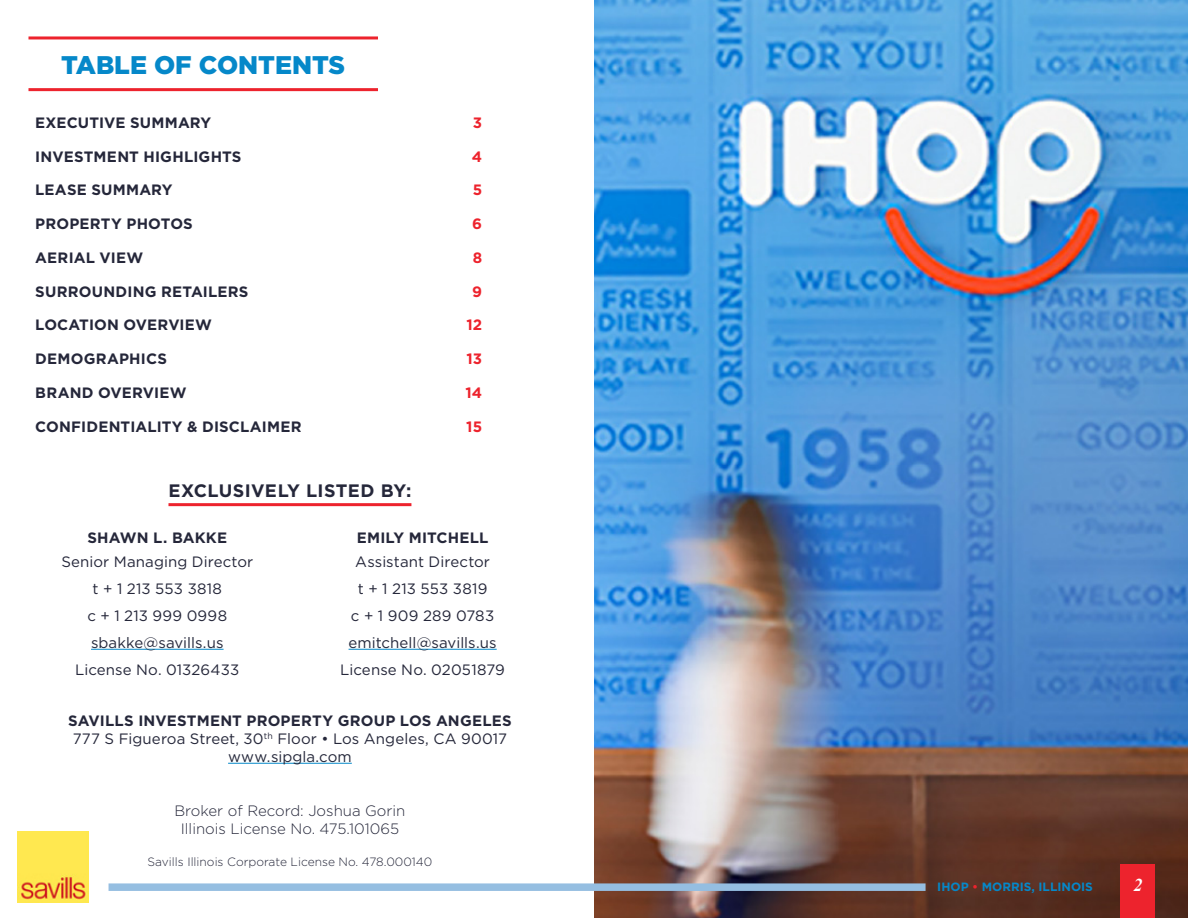
<style>
.page{position:relative;width:1188px;height:918px;background:#fff}
.page>*{position:absolute;margin:0;border:0;box-sizing:border-box;transform-origin:0 0}
.t1{font:900 25.5px "Gotham";color:#0588c9}
.t2{font:700 18px "Gotham";letter-spacing:.02em;color:#25273a}
.t3{font:italic 700 18px "Times New Roman";color:#fff}
.t4{font:15px/18px "Gotham";letter-spacing:.01em;color:#25273a;text-align:center}
.t5{font:700 15px "Gotham";letter-spacing:.01em;color:#25273a}
.t6{font:300 15px/18px "Gotham";color:#25273a;text-align:center}
.t7{font:15px "Gotham";color:#24273a}
.t8{font:700 15px "Gotham";letter-spacing:.005em;color:#ed232d}
.t9{font:300 12px "Gotham";color:#25273a}
.t10{font:700 12px "Gotham";color:#0588c9}
.s1{font-weight:700}
.s2{color:#24273a}
.s3{color:#ed232d}
</style>
<div class="page">
<img style="left:594px;top:0;width:594px;height:918px">
<div style="left:109px;top:883px;width:817px;height:8px;background:#95bee1"></div>
<div style="left:1120px;top:864px;width:35px;height:54px;background:#ed232d"></div>
<hr style="left:28px;top:36px;width:350px;height:3px;background:#ed232d">
<hr style="left:28px;top:88px;width:350px;height:3px;background:#ed232d">
<img style="left:17px;top:831px;width:71px;height:71px">
<hr style="left:168px;top:503px;width:243px;height:3px;background:#ed232d">
<hr style="left:91px;top:649px;width:133px;height:1px;background:#0588c9">
<hr style="left:349px;top:649px;width:148px;height:1px;background:#0588c9">
<hr style="left:228px;top:763px;width:124px;height:1px;background:#0588c9">
<h1 class="t1" style="left:61px;top:47px;width:285px">TABLE OF CONTENTS</h1>
<p class="t5" style="left:35px;top:113px;width:178px">EXECUTIVE SUMMARY</p>
<p class="t8" style="left:473px;top:113px;width:11px">3</p>
<p class="t5" style="left:35px;top:146px;width:208px">INVESTMENT HIGHLIGHTS</p>
<p class="t8" style="left:472px;top:146px;width:12px">4</p>
<p class="t5" style="left:35px;top:180px;width:139px">LEASE SUMMARY</p>
<p class="t8" style="left:473px;top:180px;width:11px">5</p>
<p class="t5" style="left:35px;top:214px;width:159px">PROPERTY PHOTOS</p>
<p class="t8" style="left:472px;top:214px;width:11px">6</p>
<p class="t5" style="left:35px;top:248px;width:109px">AERIAL VIEW</p>
<p class="t8" style="left:473px;top:248px;width:11px">8</p>
<p class="t5" style="left:35px;top:281px;width:215px">SURROUNDING RETAILERS</p>
<p class="t8" style="left:472px;top:281px;width:11px">9</p>
<p class="t5" style="left:35px;top:315px;width:178px">LOCATION OVERVIEW</p>
<p class="t8" style="left:466px;top:315px;width:17px">12</p>
<p class="t5" style="left:35px;top:349px;width:133px">DEMOGRAPHICS</p>
<p class="t8" style="left:466px;top:349px;width:17px">13</p>
<p class="t5" style="left:35px;top:383px;width:153px">BRAND OVERVIEW</p>
<p class="t8" style="left:466px;top:383px;width:18px">14</p>
<p class="t5" style="left:35px;top:416px;width:268px">CONFIDENTIALITY &amp; DISCLAIMER</p>
<p class="t8" style="left:466px;top:416px;width:17px">15</p>
<p class="t2" style="left:168px;top:479px;width:244px">EXCLUSIVELY LISTED BY:</p>
<p class="t5" style="left:87px;top:528px;width:141px">SHAWN L. BAKKE</p>
<p class="t5" style="left:357px;top:528px;width:133px">EMILY MITCHELL</p>
<p class="t4" style="left:61px;top:552px;width:193px">Senior Managing Director</p>
<p class="t4" style="left:355px;top:552px;width:136px">Assistant Director</p>
<p class="t4" style="left:93px;top:579px;width:131px">t + 1 213 553 3818</p>
<p class="t4" style="left:358px;top:579px;width:131px">t + 1 213 553 3819</p>
<p class="t4" style="left:87px;top:606px;width:141px">c + 1 213 999 0998</p>
<p class="t4" style="left:351px;top:606px;width:145px">c + 1 909 289 0783</p>
<p class="t7" style="left:91px;top:633px;width:134px">sbakke@savills.us</p>
<p class="t7" style="left:349px;top:633px;width:150px">emitchell@savills.us</p>
<p class="t4" style="left:75px;top:660px;width:166px">License No. 01326433</p>
<p class="t4" style="left:340px;top:660px;width:166px">License No. 02051879</p>
<p class="t4" style="left:68px;top:711px;width:445px"><span class="s1">SAVILLS INVESTMENT PROPERTY GROUP LOS ANGELES<br></span>777 S Figueroa Street, 30<sup>th</sup> Floor • Los Angeles, CA 90017 <span class="s2">www.sipgla.com</span></p>
<p class="t6" style="left:174px;top:801px;width:232px">Broker of Record: Joshua Gorin<br>Illinois License No. 475.101065</p>
<p class="t9" style="left:148px;top:854px;width:286px">Savills Illinois Corporate License No. 478.000140</p>
<p class="t10" style="left:937px;top:879px;width:157px">IHOP <span class="s3">•</span> MORRIS, ILLINOIS</p>
<p class="t3" style="left:1133px;top:872px;width:10px">2</p>
</div>
